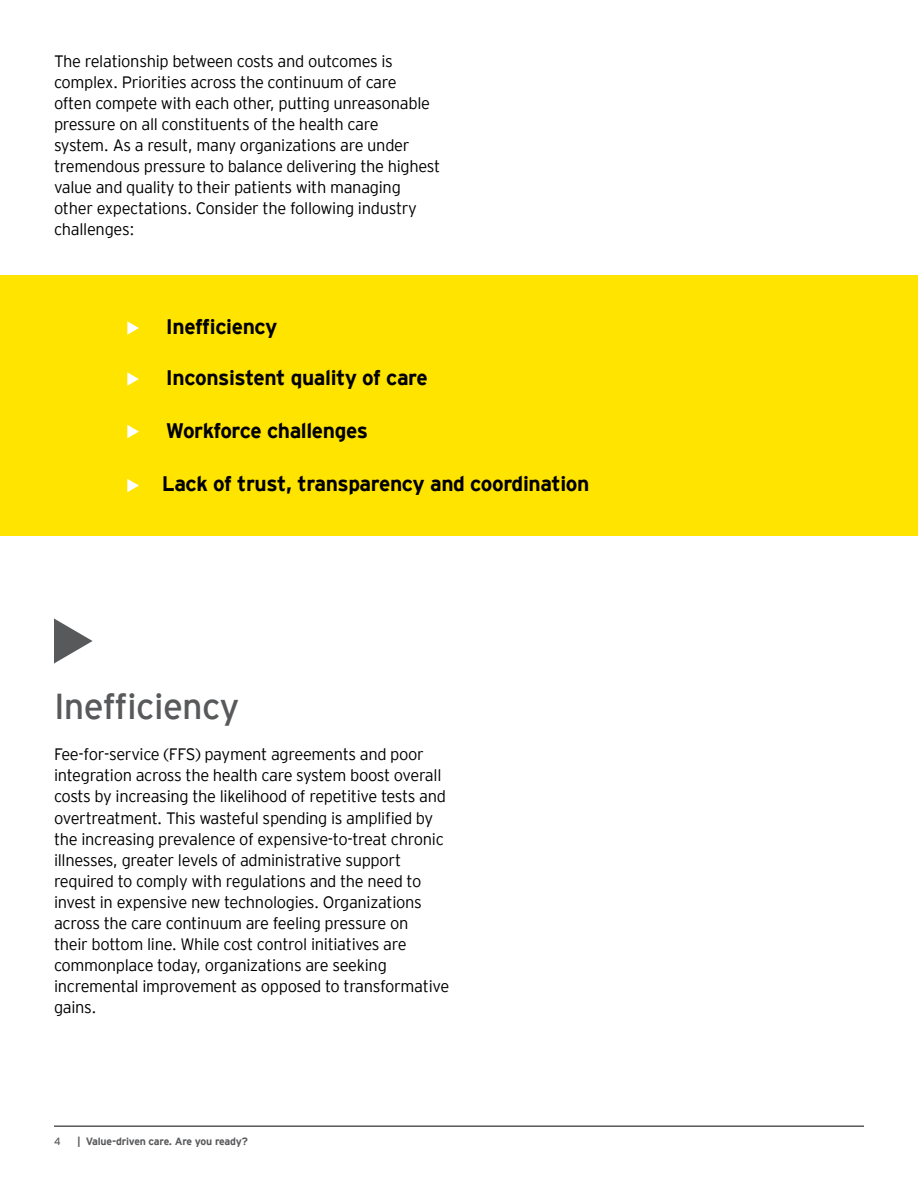
<style>
.page{position:relative;width:918px;height:1188px;background:#fff}
.page>*{position:absolute;margin:0;border:0;box-sizing:border-box;transform-origin:0 0}
.t1{font:36px "EY Interstate";letter-spacing:-.02em;color:#58595b}
.t2{font:700 21px "EY Interstate";letter-spacing:-.02em;color:#000}
.t3{font:300 16.5px/21px "EY Interstate";letter-spacing:-.02em;color:#000}
.t4{font:700 10.5px "EY Interstate";letter-spacing:-.02em;color:#58595b}
.t5{font:10.5px "EY Interstate";color:#58595b}
</style>
<div class="page">
<hr style="left:54px;top:1125px;width:810px;height:2px;background:#58595b">
<div style="left:0;top:275px;width:918px;height:261px;background:#ffe400"></div>
<svg style="left:127px;top:321px;width:12px;height:14px"></svg>
<svg style="left:127px;top:372px;width:12px;height:14px"></svg>
<svg style="left:127px;top:425px;width:12px;height:13px"></svg>
<svg style="left:127px;top:479px;width:12px;height:13px"></svg>
<svg style="left:54px;top:618px;width:39px;height:46px"></svg>
<p class="t3" style="left:54px;top:50px;width:388px">The relationship between costs and outcomes is complex. Priorities across the continuum of care<br>often compete with each other, putting unreasonable pressure on all constituents of the health care<br>system. As a result, many organizations are under tremendous pressure to balance delivering the highest value and quality to their patients with managing other expectations. Consider the following industry challenges:</p>
<p class="t2" style="left:166px;top:311px;width:113px">Inefficiency</p>
<p class="t2" style="left:166px;top:363px;width:263px">Inconsistent quality of care</p>
<p class="t2" style="left:166px;top:415px;width:204px">Workforce challenges</p>
<p class="t2" style="left:162px;top:469px;width:429px">Lack of trust, transparency and coordination</p>
<h1 class="t1" style="left:54px;top:681px;width:187px">Inefficiency</h1>
<p class="t3" style="left:54px;top:743px;width:397px">Fee-for-service (FFS) payment agreements and poor integration across the health care system boost overall costs by increasing the likelihood of repetitive tests and overtreatment. This wasteful spending is amplified by the increasing prevalence of expensive-to-treat chronic illnesses, greater levels of administrative support required to comply with regulations and the need to invest in expensive new technologies. Organizations across the care continuum are feeling pressure on<br>their bottom line. While cost control initiatives are commonplace today, organizations are seeking incremental improvement as opposed to transformative gains.</p>
<p class="t5" style="left:54px;top:1133px;width:8px">4</p>
<p class="t4" style="left:77px;top:1133px;width:172px">| Value-driven care. Are you ready?</p>
</div>
